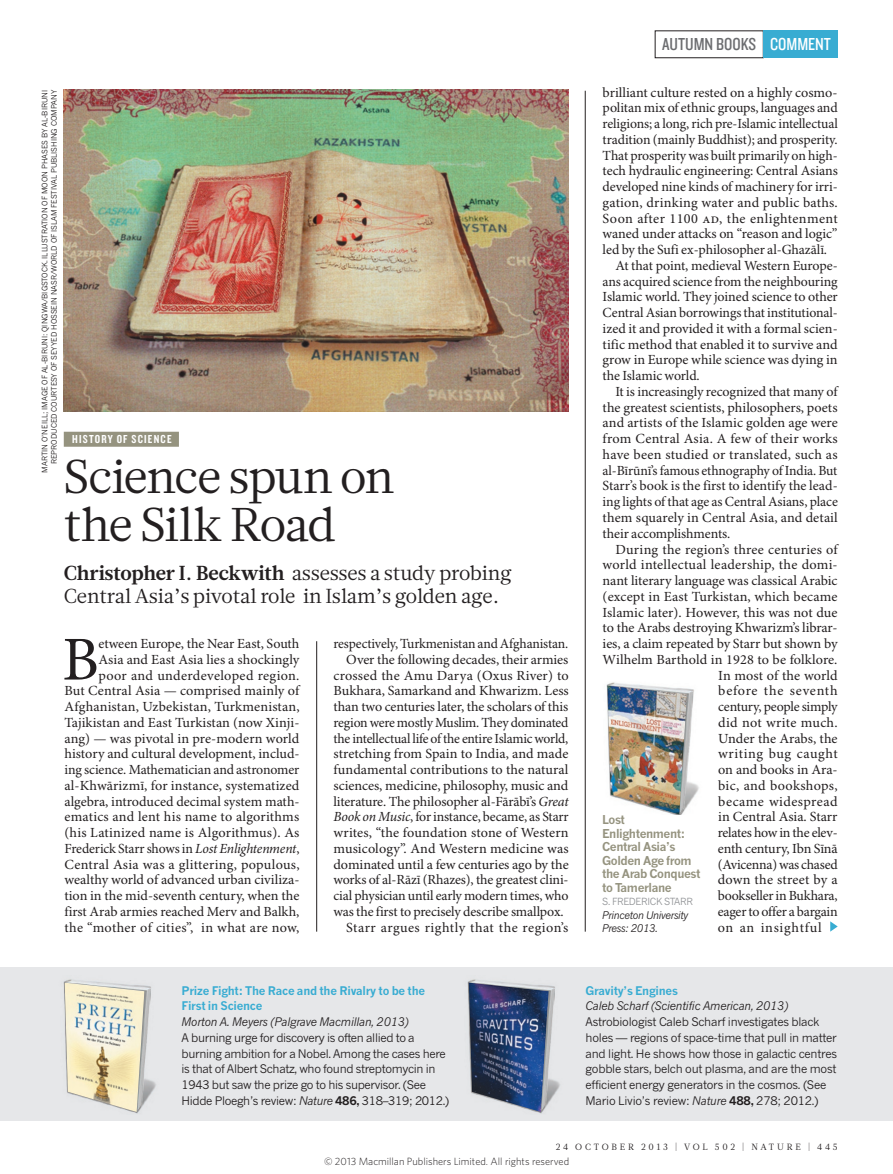
<style>
.page{position:relative;width:893px;height:1174px;background:#fff}
.page>*{position:absolute;margin:0;border:0;box-sizing:border-box;transform-origin:0 0}
.BODY_DROP_CAP{font:62.4px "Minion Pro";color:#231f20}
.BOOKS_HEAD_31{font:47.25px/47.2px "Glosa Math";letter-spacing:-.03em;color:#231f20}
.BOOKS_INTRO{font:20.25px/23.7px "Glosa Math";letter-spacing:-.01em;color:#231f20}
.t1{font:18px "Knockout 29 Junior Ltweight";color:#6c6d70}
.t2{font:18px "Knockout 29 Junior Ltweight";color:#fff}
.BODY_INDENT{font:13.95px/15.8px "Minion Pro";color:#231f20;text-align:justify}
.BODY_DROP_CAP-2{font:13.95px/15.8px "Minion Pro";color:#231f20;text-align:right}
.BODY_INDENT-2{font:13.95px "Minion Pro";letter-spacing:.03em;color:#231f20}
.BODY_INDENT-3{font:13.95px "Minion Pro";letter-spacing:.05em;color:#231f20}
.BODY_INDENT-4{font:13.95px "Minion Pro";letter-spacing:-.02em;color:#231f20}
.BODY_INDENT-5{font:13.95px "Minion Pro";letter-spacing:.04em;color:#231f20}
.BOOK_TITLE{font:700 12px/13.5px "News Gothic MTOT";letter-spacing:-.035em;color:#95937f}
.SUBJECT_STRAP{font:12px "Knockout 49 Liteweight";letter-spacing:.1em;color:#fff}
.BOOKS_BRIEF_TEXT{font:11.7px/15.8px "News Gothic MTOT";letter-spacing:-.02em;color:#231f20}
.BOOKS_BRIEF_AUTHOR{font:italic 11.7px "News Gothic MTOT";letter-spacing:-.02em;color:#231f20}
.BOOKS_BRIEF_TITLE{font:700 11.7px/15.8px "News Gothic MTOT";letter-spacing:-.02em;color:#38acd2}
.t3{font:300 10.5px "Whitney";color:#231f20}
.BOOK_DETAILS{font:italic 10.5px/13.5px "News Gothic MTOT";letter-spacing:-.035em;color:#231f20}
.BOOK_AUTHOR{font:9.75px "News Gothic MTOT";letter-spacing:-.03em;color:#939598}
.t4{font:9px "Glosa Math";letter-spacing:.3em;color:#231f20}
.PIC_CREDIT{font:7.5px/9.3px "News Gothic MTOT";color:#231f20;text-align:right}
.s1{font-weight:700}
.s2{font-style:italic}
</style>
<div class="page">
<div style="left:0;top:967px;width:893px;height:153px;background:#e6e7e9"></div>
<img style="left:64px;top:89px;width:505px;height:323px">
<div style="left:64px;top:432px;width:115px;height:15px;background:#95937f"></div>
<svg style="left:830px;top:921px;width:8px;height:10px"></svg>
<hr style="left:585px;top:91px;width:1px;height:840px;background:#231f20">
<hr style="left:316px;top:641px;width:1px;height:290px;background:#231f20">
<img style="left:63px;top:979px;width:93px;height:135px">
<img style="left:65px;top:980px;width:85px;height:131px">
<img style="left:65px;top:982px;width:79px;height:130px">
<img style="left:467px;top:979px;width:93px;height:135px">
<img style="left:469px;top:980px;width:85px;height:131px">
<img style="left:469px;top:982px;width:80px;height:130px">
<div style="left:655px;top:31px;width:108px;height:27px;border:1px solid #231f20"></div>
<div style="left:763px;top:31px;width:75px;height:27px;background:#38acd2"></div>
<img style="left:606px;top:682px;width:93px;height:116px">
<img style="left:607px;top:683px;width:86px;height:124px">
<img style="left:607px;top:685px;width:80px;height:129px">
<p class="PIC_CREDIT" style="left:40px;top:472px;width:384px;rotate:-90deg">MARTIN O’NEILL; IMAGE OF AL-BIRUNI: QINGWA/BIGSTOCK. ILLUSTRATION OF MOON PHASES BY AL-BIRUNI<br>REPRODUCED COURTESY OF SEYYED HOSSEIN NASR/WORLD OF ISLAM FESTIVAL PUBLISHING COMPANY</p>
<p class="SUBJECT_STRAP" style="left:72px;top:431px;width:101px">HISTORY OF SCIENCE</p>
<p class="BOOKS_HEAD_31" style="left:64px;top:454px;width:332px">Science spun on the Silk Road</p>
<p class="BOOKS_INTRO" style="left:64px;top:561px;width:449px"><span class="s1">Christopher I. Beckwith</span> assesses a study probing<br>Central Asia’s pivotal role in Islam’s golden age.</p>
<p class="BODY_DROP_CAP-2" style="left:64px;top:636px;width:237px">etween Europe, the Near East, South<br>Asia and East Asia lies a shockingly<br>poor and underdeveloped region.<br>But Central Asia — comprised mainly of Afghanistan, Uzbekistan, Turkmenistan, Tajikistan and East Turkistan (now Xinji&shy;ang) — was pivotal in pre-modern world history and cultural development, includ&shy;ing science. Mathematician and astronomer al-Khwārizmī, for instance, systematized algebra, introduced decimal system math&shy;ematics and lent his name to algorithms (his Latinized name is Algorithmus). As Frederick Starr shows in <span class="s2">Lost Enlightenment</span>, Central Asia was a glittering, populous, wealthy world of advanced urban civiliza&shy;tion in the mid-seventh century, when the first Arab armies reached Merv and Balkh, the “mother of cities”, in what are now,</p>
<p class="BODY_DROP_CAP-2" style="left:334px;top:636px;width:236px">respectively, Turkmenistan and Afghanistan.</p>
<p class="BODY_DROP_CAP" style="left:62px;top:622px;width:38px">B</p>
<p class="BODY_INDENT" style="left:334px;top:652px;width:237px;text-indent:13px">Over the following decades, their armies crossed the Amu Darya (Oxus River) to Bukhara, Samarkand and Khwarizm. Less than two centuries later, the scholars of this region were mostly Muslim. They dominated the intellectual life of the entire Islamic world, stretching from Spain to India, and made fundamental contributions to the natural sciences, medicine, philosophy, music and literature. The philosopher al-Fārābī’s <span class="s2">Great Book on Music</span>, for instance, became, as Starr writes, “the foundation stone of Western musicology”. And Western medicine was dominated until a few centuries ago by the works of al-Rāzī (Rhazes), the greatest clini&shy;cial physician until early modern times, who was the first to precisely describe smallpox.</p>
<p class="BODY_INDENT-2" style="left:346px;top:918px;width:224px">Starr argues rightly that the region’s</p>
<p class="t1" style="left:662px;top:33px;width:96px">AUTUMN BOOKS</p>
<p class="t2" style="left:770px;top:33px;width:62px">COMMENT</p>
<p class="BODY_INDENT" style="left:603px;top:85px;width:237px">brilliant culture rested on a highly cosmo&shy;politan mix of ethnic groups, languages and religions; a long, rich pre-Islamic intellectual tradition (mainly Buddhist); and prosperity.<br>That prosperity was built primarily on high&shy;tech hydraulic engineering: Central Asians developed nine kinds of machinery for irri&shy;gation, drinking water and public baths.<br>Soon after 1100 ad, the enlightenment waned under attacks on “reason and logic” led by the Sufi ex-philosopher al-Ghazālī.</p>
<p class="BODY_INDENT" style="left:603px;top:258px;width:237px;text-indent:13px">At that point, medieval Western Europe&shy;ans acquired science from the neighbouring Islamic world. They joined science to other Central Asian borrowings that institutional&shy;ized it and provided it with a formal scien&shy;tific method that enabled it to survive and grow in Europe while science was dying in the Islamic world.</p>
<p class="BODY_INDENT" style="left:603px;top:384px;width:237px;text-indent:13px">It is increasingly recognized that many of the greatest scientists, philosophers, poets and artists of the Islamic golden age were from Central Asia. A few of their works have been studied or translated, such as al-Bīrūnī’s famous ethnography of India. But Starr’s book is the first to identify the lead&shy;ing lights of that age as Central Asians, place them squarely in Central Asia, and detail their accomplishments.</p>
<p class="BODY_INDENT" style="left:615px;top:542px;width:224px">During the region’s three centuries of</p>
<p class="BODY_INDENT" style="left:603px;top:557px;width:237px">world intellectual leadership, the domi-</p>
<p class="BODY_INDENT" style="left:603px;top:573px;width:236px">nant literary language was classical Arabic</p>
<p class="BODY_INDENT" style="left:603px;top:589px;width:236px">(except in East Turkistan, which became</p>
<p class="BODY_INDENT" style="left:603px;top:605px;width:236px">Islamic later). However, this was not due</p>
<p class="BODY_INDENT" style="left:603px;top:620px;width:237px">to the Arabs destroying Khwarizm’s librar-</p>
<p class="BODY_INDENT" style="left:603px;top:636px;width:236px">ies, a claim repeated by Starr but shown by</p>
<p class="BODY_INDENT" style="left:603px;top:652px;width:236px">Wilhelm Barthold in 1928 to be folklore.</p>
<p class="BODY_INDENT" style="left:718px;top:668px;width:121px">In most of the world</p>
<p class="BODY_INDENT-3" style="left:718px;top:682px;width:121px">before the seventh</p>
<p class="BODY_INDENT" style="left:718px;top:699px;width:121px">century, people simply</p>
<p class="BODY_INDENT" style="left:718px;top:715px;width:121px">did not write much.</p>
<p class="BODY_INDENT" style="left:718px;top:731px;width:121px">Under the Arabs, the</p>
<p class="BODY_INDENT-5" style="left:718px;top:745px;width:121px">writing bug caught</p>
<p class="BODY_INDENT" style="left:718px;top:762px;width:121px">on and books in Ara-</p>
<p class="BODY_INDENT" style="left:718px;top:778px;width:121px">bic, and bookshops,</p>
<p class="BODY_INDENT-2" style="left:718px;top:792px;width:121px">became widespread</p>
<p class="BODY_INDENT" style="left:718px;top:809px;width:121px">in Central Asia. Starr</p>
<p class="BODY_INDENT-4" style="left:718px;top:824px;width:121px">relates how in the elev-</p>
<p class="BODY_INDENT" style="left:718px;top:841px;width:121px">enth century, Ibn Sīnā</p>
<p class="BODY_INDENT" style="left:718px;top:857px;width:121px">(Avicenna) was chased</p>
<p class="BODY_INDENT" style="left:718px;top:872px;width:121px">down the street by a</p>
<p class="BODY_INDENT" style="left:718px;top:888px;width:121px">bookseller in Bukhara,</p>
<p class="BODY_INDENT" style="left:718px;top:904px;width:121px">eager to offer a bargain</p>
<p class="BODY_INDENT-3" style="left:718px;top:918px;width:105px">on an insightful</p>
<p class="BOOK_TITLE" style="left:602px;top:813px;width:100px">Lost<br>Enlightenment:<br>Central Asia’s<br>Golden Age from the Arab Conquest to Tamerlane</p>
<p class="BOOK_AUTHOR" style="left:602px;top:896px;width:92px">S. FREDERICK STARR</p>
<p class="BOOK_DETAILS" style="left:602px;top:908px;width:88px">Princeton University<br>Press: 2013.</p>
<p class="BOOKS_BRIEF_TITLE" style="left:182px;top:982px;width:245px">Prize Fight: The Race and the Rivalry to be the<br>First in Science</p>
<p class="BOOKS_BRIEF_AUTHOR" style="left:182px;top:1014px;width:229px">Morton A. Meyers (Palgrave Macmillan, 2013)</p>
<p class="BOOKS_BRIEF_TEXT" style="left:182px;top:1029px;width:269px">A burning urge for discovery is often allied to a burning ambition for a Nobel. Among the cases here is that of Albert Schatz, who found streptomycin in 1943 but saw the prize go to his supervisor. (See Hidde Ploegh’s review: <span class="s2">Nature</span> <span class="s1">486,</span> 318–319; 2012.)</p>
<p class="BOOKS_BRIEF_TITLE" style="left:585px;top:982px;width:94px">Gravity’s Engines</p>
<p class="BOOKS_BRIEF_AUTHOR" style="left:585px;top:999px;width:204px">Caleb Scharf (Scientific American, 2013)</p>
<p class="BOOKS_BRIEF_TEXT" style="left:585px;top:1014px;width:253px">Astrobiologist Caleb Scharf investigates black holes — regions of space-time that pull in matter and light. He shows how those in galactic centres gobble stars, belch out plasma, and are the most efficient energy generators in the cosmos. (See Mario Livio’s review: <span class="s2">Nature</span> <span class="s1">488,</span> 278; 2012.)</p>
<p class="t4" style="left:556px;top:1141px;width:283px">24 OCTOBER 2013 | VOL 502 | NATURE | 445</p>
<p class="t3" style="left:324px;top:1154px;width:247px">© 2013 Macmillan Publishers Limited. All rights reserved</p>
</div>
